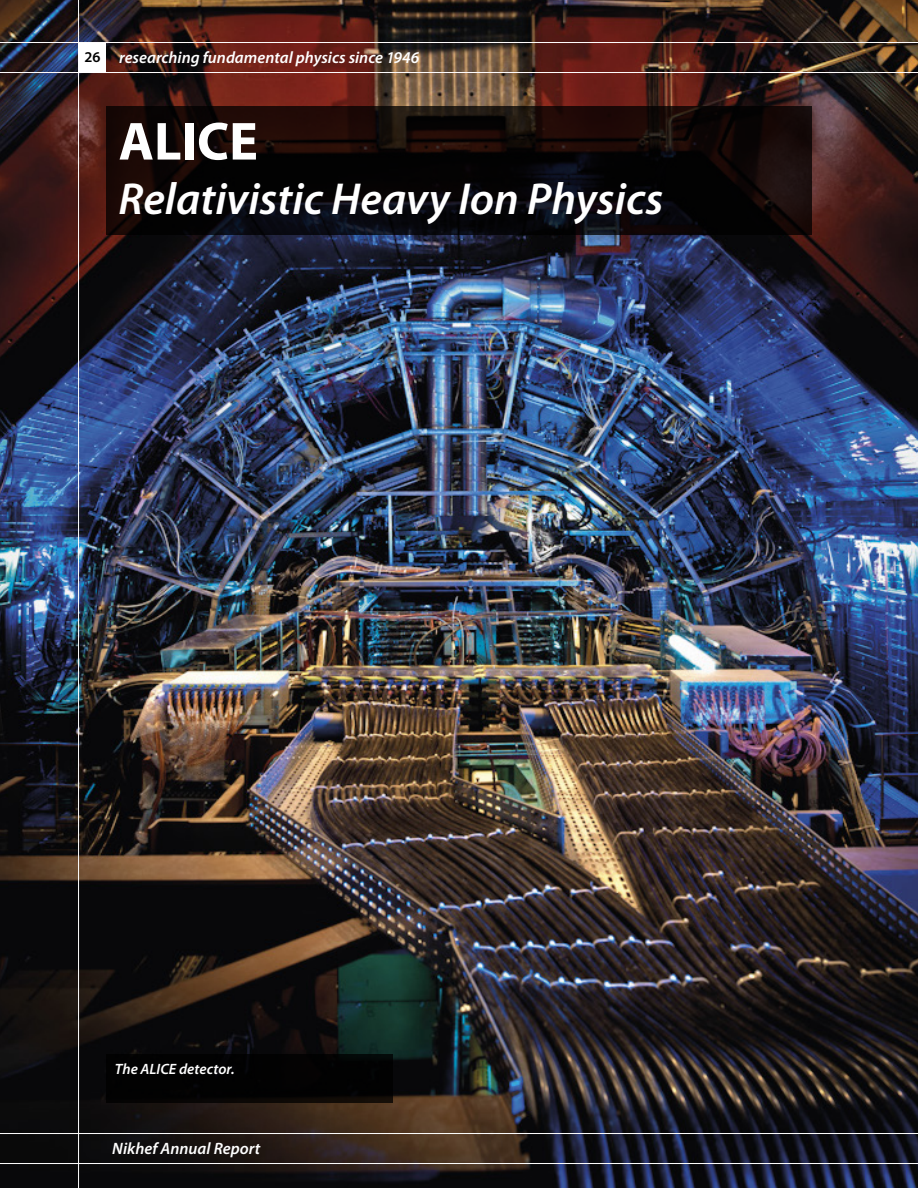
<style>
.page{position:relative;width:918px;height:1188px;background:#fff}
.page>*{position:absolute;margin:0;border:0;box-sizing:border-box;transform-origin:0 0}
.t1{font:700 54px "Myriad Pro";color:#fff}
.t2{font:italic 600 45px "Myriad Pro";color:#fff}
.t3{font:italic 600 16.5px "Myriad Pro";color:#fff}
.t4{font:italic 600 15px "Myriad Pro";letter-spacing:.005em;color:#fff}
.t5{font:600 15px "Myriad Pro";color:#000}
</style>
<div class="page">
<img style="left:0;top:0;width:918px;height:1188px">
<svg style="left:106px;top:106px;width:706px;height:129px;background:#0e0708"></svg>
<hr style="left:0;top:1133px;width:918px;height:1px;background:#fff">
<hr style="left:0;top:1163px;width:918px;height:1px;background:#fff">
<hr style="left:78px;top:0;width:1px;height:1188px;background:#fff">
<div style="left:78px;top:43px;width:28px;height:29px;background:#fff"></div>
<hr style="left:0;top:42px;width:918px;height:1px;background:#fff">
<hr style="left:0;top:72px;width:918px;height:1px;background:#fff">
<div style="left:106px;top:1055px;width:287px;height:48px;background:#000"></div>
<p class="t5" style="left:85px;top:49px;width:18px">26</p>
<p class="t3" style="left:119px;top:49px;width:302px">researching fundamental physics since 1946</p>
<h1 class="t1" style="left:119px;top:106px;width:141px">ALICE</h1>
<h2 class="t2" style="left:119px;top:174px;width:546px">Relativistic Heavy Ion Physics</h2>
<p class="t4" style="left:115px;top:1061px;width:121px">The ALICE detector.</p>
<p class="t3" style="left:112px;top:1140px;width:150px">Nikhef Annual Report</p>
</div>
